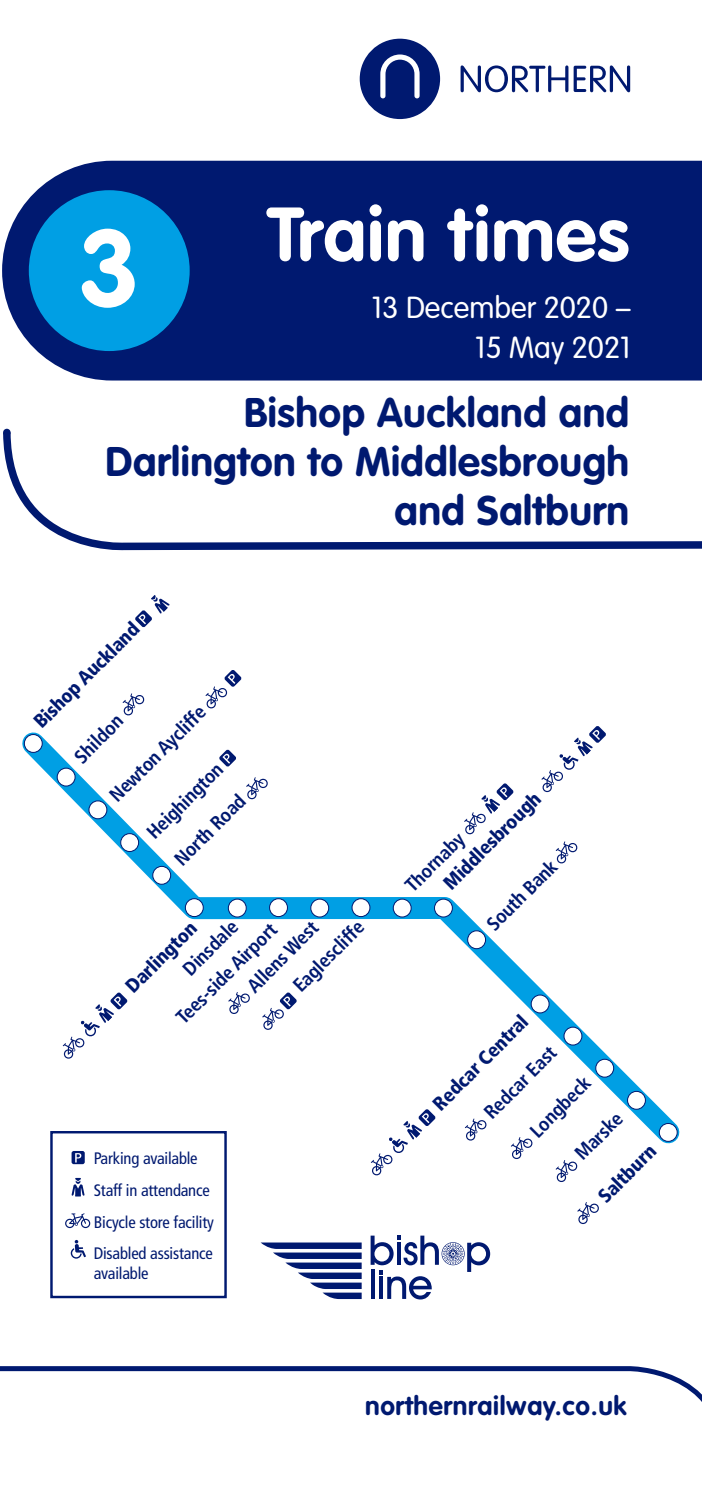
<style>
.page{position:relative;width:702px;height:1489px;background:#fff}
.page>*{position:absolute;margin:0;border:0;box-sizing:border-box;transform-origin:0 0}
.t1{font:700 75px "VAG Rounded";letter-spacing:.01em;color:#fff}
.t2{font:700 40.75px/49px "VAG Rounded";letter-spacing:.015em;color:#001970;text-align:right}
.t3{font:300 30px/40px "VAG Rounded";color:#fff;text-align:right}
.t4{font:700 26.25px "VAG Rounded";letter-spacing:.025em;color:#001970}
.t5{font:700 condensed 19.5px/38.5px "Frutiger";color:#001970}
.t6{font:900 condensed 19.5px "Frutiger";color:#001970}
.t7{font:condensed 16.5px/31.8px "Frutiger";letter-spacing:-.01em;color:#001970}
.s1{font-size:107.5px}
</style>
<div class="page">
<div style="left:2px;top:161px;width:700px;height:219px;background:#001970"></div>
<div style="left:29px;top:190px;width:161px;height:161px;background:#009fe4;border-radius:50%"></div>
<svg style="left:0;top:1366px;width:702px;height:36px"></svg>
<svg style="left:3px;top:428px;width:699px;height:123px"></svg>
<div style="left:3px;top:429px;width:8px;height:7px;background:#001970;border-radius:50%"></div>
<svg style="left:22px;top:732px;width:658px;height:431px"></svg>
<div style="left:24px;top:734px;width:18px;height:18px;background:#fff;border-radius:50%"></div>
<div style="left:24px;top:734px;width:19px;height:18px;border:1px solid #001970;border-radius:50%"></div>
<div style="left:57px;top:768px;width:18px;height:18px;background:#fff;border-radius:50%"></div>
<div style="left:57px;top:767px;width:18px;height:19px;border:1px solid #001970;border-radius:50%"></div>
<div style="left:89px;top:800px;width:18px;height:18px;background:#fff;border-radius:50%"></div>
<div style="left:89px;top:800px;width:18px;height:19px;border:1px solid #001970;border-radius:50%"></div>
<div style="left:121px;top:833px;width:18px;height:18px;background:#fff;border-radius:50%"></div>
<div style="left:120px;top:833px;width:19px;height:18px;border:1px solid #001970;border-radius:50%"></div>
<div style="left:153px;top:866px;width:18px;height:18px;background:#fff;border-radius:50%"></div>
<div style="left:152px;top:866px;width:19px;height:18px;border:1px solid #001970;border-radius:50%"></div>
<div style="left:185px;top:898px;width:18px;height:18px;background:#fff;border-radius:50%"></div>
<div style="left:185px;top:898px;width:18px;height:18px;border:1px solid #001970;border-radius:50%"></div>
<div style="left:228px;top:899px;width:18px;height:18px;background:#fff;border-radius:50%"></div>
<div style="left:228px;top:898px;width:18px;height:19px;border:1px solid #001970;border-radius:50%"></div>
<div style="left:311px;top:899px;width:18px;height:18px;background:#fff;border-radius:50%"></div>
<div style="left:310px;top:898px;width:19px;height:19px;border:1px solid #001970;border-radius:50%"></div>
<div style="left:393px;top:899px;width:18px;height:18px;background:#fff;border-radius:50%"></div>
<div style="left:393px;top:898px;width:18px;height:19px;border:1px solid #001970;border-radius:50%"></div>
<div style="left:269px;top:898px;width:18px;height:18px;background:#fff;border-radius:50%"></div>
<div style="left:269px;top:898px;width:19px;height:18px;border:1px solid #001970;border-radius:50%"></div>
<div style="left:352px;top:898px;width:18px;height:18px;background:#fff;border-radius:50%"></div>
<div style="left:352px;top:898px;width:18px;height:18px;border:1px solid #001970;border-radius:50%"></div>
<div style="left:434px;top:899px;width:18px;height:18px;background:#fff;border-radius:50%"></div>
<div style="left:434px;top:898px;width:18px;height:19px;border:1px solid #001970;border-radius:50%"></div>
<div style="left:467px;top:930px;width:18px;height:18px;background:#fff;border-radius:50%"></div>
<div style="left:467px;top:930px;width:19px;height:18px;border:1px solid #001970;border-radius:50%"></div>
<div style="left:531px;top:995px;width:18px;height:17px;background:#fff;border-radius:50%"></div>
<div style="left:531px;top:994px;width:18px;height:19px;border:1px solid #001970;border-radius:50%"></div>
<div style="left:564px;top:1027px;width:18px;height:17px;background:#fff;border-radius:50%"></div>
<div style="left:563px;top:1026px;width:19px;height:19px;border:1px solid #001970;border-radius:50%"></div>
<div style="left:595px;top:1059px;width:18px;height:18px;background:#fff;border-radius:50%"></div>
<div style="left:595px;top:1058px;width:19px;height:19px;border:1px solid #001970;border-radius:50%"></div>
<div style="left:627px;top:1091px;width:18px;height:18px;background:#fff;border-radius:50%"></div>
<div style="left:627px;top:1090px;width:18px;height:19px;border:1px solid #001970;border-radius:50%"></div>
<div style="left:659px;top:1123px;width:18px;height:18px;background:#fff;border-radius:50%"></div>
<div style="left:659px;top:1123px;width:18px;height:18px;border:1px solid #001970;border-radius:50%"></div>
<svg style="left:555px;top:841px;width:22px;height:22px"></svg>
<svg style="left:246px;top:777px;width:22px;height:22px"></svg>
<svg style="left:228px;top:991px;width:22px;height:23px"></svg>
<svg style="left:464px;top:1118px;width:23px;height:22px"></svg>
<svg style="left:510px;top:1136px;width:23px;height:23px"></svg>
<svg style="left:555px;top:1159px;width:22px;height:23px"></svg>
<svg style="left:262px;top:992px;width:35px;height:38px"></svg>
<svg style="left:62px;top:992px;width:65px;height:67px"></svg>
<svg style="left:370px;top:1108px;width:65px;height:67px"></svg>
<svg style="left:464px;top:783px;width:49px;height:51px"></svg>
<svg style="left:541px;top:726px;width:65px;height:66px"></svg>
<svg style="left:219px;top:749px;width:17px;height:17px"></svg>
<svg style="left:122px;top:693px;width:23px;height:23px"></svg>
<svg style="left:205px;top:670px;width:36px;height:39px"></svg>
<svg style="left:577px;top:1202px;width:22px;height:22px"></svg>
<svg style="left:71px;top:1240px;width:15px;height:18px"></svg>
<div style="left:72px;top:1150px;width:13px;height:14px;background:#001970;border-radius:2px"></div>
<svg style="left:75px;top:1153px;width:6px;height:9px"></svg>
<svg style="left:65px;top:1213px;width:25px;height:14px"></svg>
<svg style="left:72px;top:1177px;width:13px;height:19px"></svg>
<div style="left:50px;top:1130px;width:177px;height:168px;border:2px solid #001970"></div>
<svg style="left:260px;top:1242px;width:101px;height:56px"></svg>
<svg style="left:370px;top:1235px;width:120px;height:64px"></svg>
<svg style="left:135px;top:595px;width:35px;height:32px"></svg>
<svg style="left:360px;top:39px;width:80px;height:80px"></svg>
<svg style="left:460px;top:65px;width:170px;height:27px"></svg>
<h1 class="t1" style="left:78px;top:190px;width:552px"><span class="s1">3</span> Train times</h1>
<h3 class="t3" style="left:372px;top:287px;width:260px">13 December 2020 –<br>15 May 2021</h3>
<h2 class="t2" style="left:106px;top:388px;width:525px">Bishop Auckland and<br>Darlington to Middlesbrough and Saltburn</h2>
<p class="t6" style="left:29px;top:716px;width:142px;rotate:-45deg">Bishop Auckland</p>
<p class="t5" style="left:99px;top:784px;width:129px;rotate:-45deg">Newton Aycliffe</p>
<p class="t5" style="left:64px;top:746px;width:61px;rotate:-45deg">Shildon</p>
<p class="t5" style="left:136px;top:822px;width:100px;rotate:-45deg">Heighington<br>North Road</p>
<p class="t5" style="left:221px;top:959px;width:93px;line-height:27.8px;text-indent:-72px;rotate:-45deg">Tees-side Airport<br>Allens W est</p>
<p class="t5" style="left:172px;top:958px;width:71px;rotate:-45deg">Dinsdale</p>
<p class="t5" style="left:282px;top:974px;width:93px;rotate:-45deg">Eaglescliffe</p>
<p class="t6" style="left:120px;top:981px;width:92px;rotate:-45deg">D arlington</p>
<p class="t7" style="left:94px;top:1142px;width:122px">Parking available<br>Staff in attendance<br>Bicycle store facility<br>Disabled assistance</p>
<p class="t7" style="left:94px;top:1257px;width:56px">available</p>
<p class="t6" style="left:438px;top:877px;width:130px;rotate:-45deg">Middlesbrough</p>
<p class="t5" style="left:395px;top:874px;width:76px;rotate:-45deg">Thornaby</p>
<p class="t5" style="left:476px;top:913px;width:92px;rotate:-45deg">South Bank</p>
<p class="t6" style="left:428px;top:1098px;width:131px;rotate:-45deg">Redcar Central</p>
<p class="t5" style="left:473px;top:1101px;width:95px;rotate:-45deg">Redcar East</p>
<p class="t5" style="left:519px;top:1120px;width:78px;rotate:-45deg">Longbeck</p>
<p class="t5" style="left:564px;top:1142px;width:60px;rotate:-45deg">M arske</p>
<p class="t6" style="left:593px;top:1190px;width:73px;rotate:-45deg">Saltburn</p>
<h3 class="t4" style="left:365px;top:1389px;width:263px">northernrailway.co.uk</h3>
</div>
